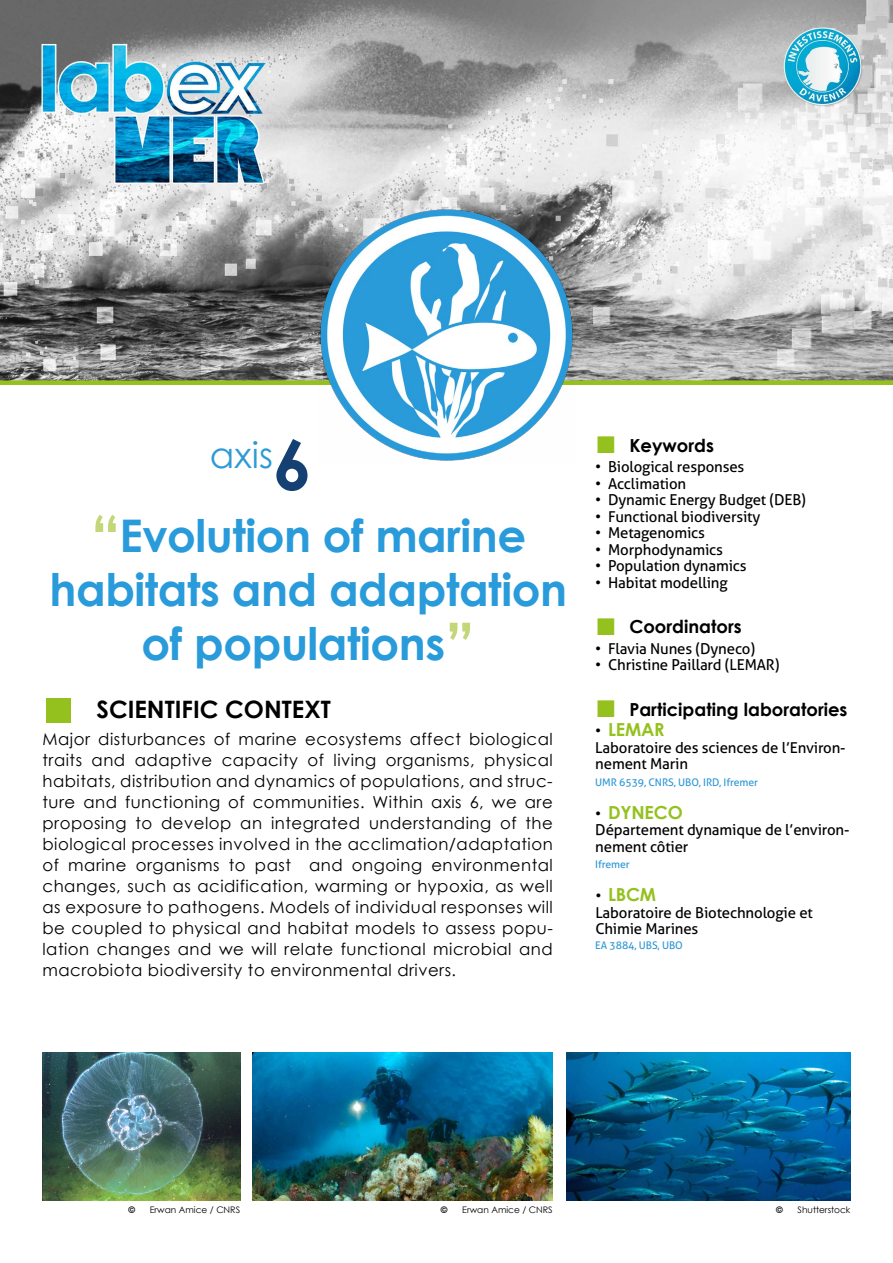
<style>
.page{position:relative;width:893px;height:1263px;background:#fff}
.page>*{position:absolute;margin:0;border:0;box-sizing:border-box;transform-origin:0 0}
.t1{font:700 45px/54px "Century Gothic";letter-spacing:-.01em;color:#299bdb;text-align:center}
.t2{font:36px "Century Gothic";color:#2d9ad6}
.t3{font:700 24px "Century Gothic";color:#000}
.t4{font:700 18px "Century Gothic";color:#000}
.t5{font:700 18px "Century Gothic";letter-spacing:-.01em;color:#95c11f}
.t6{font:16.5px/21px "Century Gothic";letter-spacing:.03em;color:#000;text-align:justify}
.t7{font:15px/16.5px "Aller";letter-spacing:-.01em;color:#000}
.t8{font:10.5px "Aller";letter-spacing:-.01em;color:#2f98d5}
.t9{font:9px "Century Gothic";color:#000}
.t10{font:700 9px "Century Gothic";color:#000}
.s1{font-weight:700;font-size:69px;color:#144074}
.s2{font-size:63px;color:#c3d778}
.s3{font-family:"Arial";font-weight:400;font-size:54px;color:#95c11f}
.s4{font-family:"Arial";font-weight:400;font-size:36px;color:#95c11f}
.s5{font-family:"Aller";font-weight:400;font-size:15px;color:#000}
</style>
<div class="page">
<svg style="left:0;top:0;width:893px;height:385px;background:#aab2b3"></svg>
<img style="left:319px;top:207px;width:255px;height:254px">
<img style="left:43px;top:1052px;width:197px;height:149px">
<img style="left:252px;top:1052px;width:301px;height:149px">
<img style="left:567px;top:1052px;width:283px;height:149px">
<h2 class="t2" style="left:210px;top:430px;width:103px">axis<span class="s1">6</span></h2>
<h1 class="t1" style="left:50px;top:507px;width:519px"><span class="s2">“</span>Evolution of marine habitats and adaptation of populations<span class="s2">”</span></h1>
<h3 class="t3" style="left:43px;top:691px;width:290px"><span class="s3">■</span> SCIENTIFIC CONTEXT</h3>
<p class="t6" style="left:43px;top:728px;width:512px">Major disturbances of marine ecosystems affect biological traits and adaptive capacity of living organisms, physical habitats, distribution and dynamics of populations, and struc&shy;ture and functioning of communities. Within axis 6, we are proposing to develop an integrated understanding of the biological processes involved in the acclimation/adaptation of marine organisms to past and ongoing environmental changes, such as acidification, warming or hypoxia, as well as exposure to pathogens. Models of individual responses will be coupled to physical and habitat models to assess popu&shy;lation changes and we will relate functional microbial and macrobiota biodiversity to environmental drivers.</p>
<p class="t4" style="left:595px;top:431px;width:120px"><span class="s4">■</span> Keywords</p>
<p class="t7" style="left:595px;top:459px;width:151px">• Biological responses</p>
<p class="t7" style="left:595px;top:475px;width:92px">• Acclimation</p>
<p class="t7" style="left:595px;top:492px;width:212px">• Dynamic Energy Budget (DEB)</p>
<p class="t7" style="left:595px;top:508px;width:167px">• Functional biodiversity</p>
<p class="t7" style="left:595px;top:525px;width:111px">• Metagenomics</p>
<p class="t7" style="left:595px;top:541px;width:129px">• Morphodynamics</p>
<p class="t7" style="left:595px;top:558px;width:153px">• Population dynamics</p>
<p class="t7" style="left:595px;top:574px;width:134px">• Habitat modelling</p>
<p class="t4" style="left:595px;top:613px;width:148px"><span class="s4">■</span> Coordinators</p>
<p class="t7" style="left:595px;top:640px;width:161px">• Flavia Nunes (Dyneco)</p>
<p class="t7" style="left:595px;top:657px;width:186px">• Christine Paillard (LEMAR)</p>
<p class="t4" style="left:595px;top:695px;width:254px"><span class="s4">■</span> Participating laboratories</p>
<p class="t5" style="left:595px;top:716px;width:71px"><span class="s5">•</span> LEMAR</p>
<p class="t7" style="left:595px;top:739px;width:252px">Laboratoire des sciences de l’Environ&shy;nement Marin</p>
<p class="t8" style="left:595px;top:776px;width:164px">UMR 6539, CNRS, UBO, IRD, Ifremer</p>
<p class="t5" style="left:595px;top:799px;width:89px"><span class="s5">•</span> DYNECO</p>
<p class="t7" style="left:595px;top:822px;width:256px">Département dynamique de l’environ&shy;nement côtier</p>
<p class="t8" style="left:595px;top:858px;width:36px">Ifremer</p>
<p class="t5" style="left:595px;top:881px;width:62px"><span class="s5">•</span> LBCM</p>
<p class="t7" style="left:595px;top:904px;width:219px">Laboratoire de Biotechnologie et<br>Chimie Marines</p>
<p class="t8" style="left:595px;top:939px;width:89px">EA 3884, UBS, UBO</p>
<p class="t10" style="left:128px;top:1203px;width:8px">©</p>
<p class="t9" style="left:150px;top:1203px;width:92px">Erwan Amice / CNRS</p>
<p class="t10" style="left:441px;top:1203px;width:8px">©</p>
<p class="t9" style="left:462px;top:1203px;width:92px">Erwan Amice / CNRS</p>
<p class="t10" style="left:776px;top:1203px;width:8px">©</p>
<p class="t9" style="left:798px;top:1203px;width:54px">Shutterstock</p>
</div>
